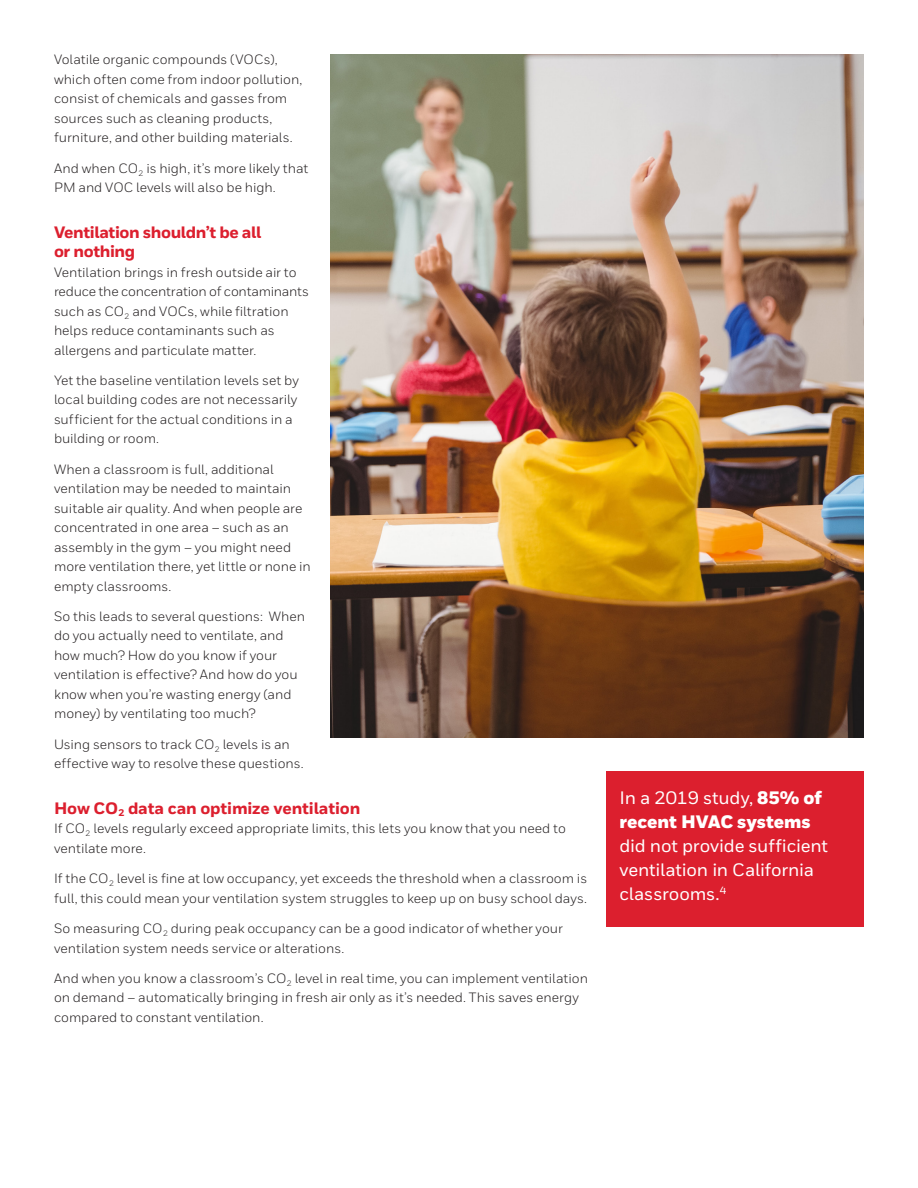
<style>
.page{position:relative;width:918px;height:1188px;background:#fff}
.page>*{position:absolute;margin:0;border:0;box-sizing:border-box;transform-origin:0 0}
.Red_Sidebar__Body{font:500 18px/24px "Honeywell Sans";letter-spacing:-.01em;color:#fff}
.Body__9_13_pt{font:800 16.5px/19.5px "Honeywell Sans";letter-spacing:-.015em;color:#dc1f2e}
.Body__9_13_pt-2{font:13.5px/19.5px "Honeywell Sans";color:#231f20}
.s1{font-weight:900}
</style>
<div class="page">
<img style="left:330px;top:54px;width:534px;height:684px">
<div style="left:606px;top:771px;width:258px;height:156px;background:#dc1f2e"></div>
<p class="Body__9_13_pt-2" style="left:54px;top:50px;width:250px">Volatile organic compounds (VOCs), which often come from indoor pollution, consist of chemicals and gasses from sources such as cleaning products, furniture, and other building materials.</p>
<p class="Body__9_13_pt-2" style="left:54px;top:158px;width:256px">And when CO<sub>2</sub> is high, it’s more likely that<br>PM and VOC levels will also be high.</p>
<p class="Body__9_13_pt" style="left:54px;top:223px;width:209px">Ventilation shouldn’t be all or nothing</p>
<p class="Body__9_13_pt-2" style="left:54px;top:262px;width:256px">Ventilation brings in fresh outside air to reduce the concentration of contaminants such as CO<sub>2</sub> and VOCs, while filtration helps reduce contaminants such as allergens and particulate matter.</p>
<p class="Body__9_13_pt-2" style="left:54px;top:370px;width:246px">Yet the baseline ventilation levels set by local building codes are not necessarily sufficient for the actual conditions in a building or room.</p>
<p class="Body__9_13_pt-2" style="left:54px;top:459px;width:258px">When a classroom is full, additional ventilation may be needed to maintain suitable air quality. And when people are concentrated in one area – such as an assembly in the gym – you might need more ventilation there, yet little or none in empty classrooms.</p>
<p class="Body__9_13_pt-2" style="left:54px;top:607px;width:253px">So this leads to several questions: When do you actually need to ventilate, and how much? How do you know if your ventilation is effective? And how do you know when you’re wasting energy (and money) by ventilating too much?</p>
<p class="Body__9_13_pt-2" style="left:54px;top:734px;width:251px">Using sensors to track CO<sub>2</sub> levels is an effective way to resolve these questions.</p>
<p class="Body__9_13_pt" style="left:54px;top:799px;width:308px">How CO<sub>2</sub> data can optimize ventilation</p>
<p class="Body__9_13_pt-2" style="left:54px;top:819px;width:513px">If CO<sub>2</sub> levels regularly exceed appropriate limits, this lets you know that you need to ventilate more.</p>
<p class="Body__9_13_pt-2" style="left:54px;top:869px;width:535px">If the CO<sub>2</sub> level is fine at low occupancy, yet exceeds the threshold when a classroom is full, this could mean your ventilation system struggles to keep up on busy school days.</p>
<p class="Body__9_13_pt-2" style="left:54px;top:919px;width:510px">So measuring CO<sub>2</sub> during peak occupancy can be a good indicator of whether your ventilation system needs service or alterations.</p>
<p class="Body__9_13_pt-2" style="left:54px;top:968px;width:536px">And when you know a classroom’s CO<sub>2</sub> level in real time, you can implement ventilation on demand – automatically bringing in fresh air only as it’s needed. This saves energy compared to constant ventilation.</p>
<p class="Red_Sidebar__Body" style="left:620px;top:786px;width:210px">In a 2019 study, <span class="s1">85% of recent HVAC systems </span>did not provide sufficient ventilation in California classrooms.<sup>4</sup></p>
</div>
